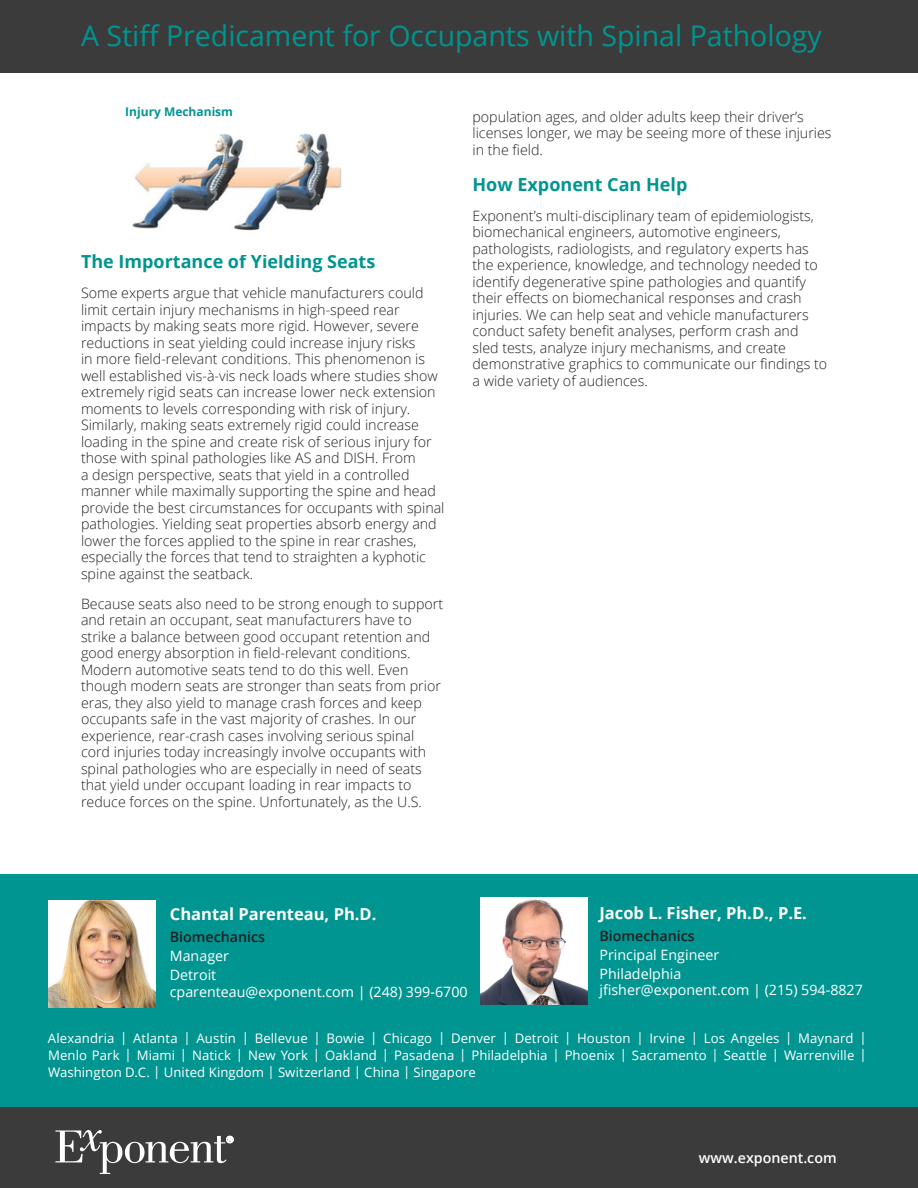
<style>
.page{position:relative;width:918px;height:1188px;background:#fff}
.page>*{position:absolute;margin:0;border:0;box-sizing:border-box;transform-origin:0 0}
.TL_title{font:28.5px "Open Sans";color:#009590}
.header_-_teal{font:700 18px "Open Sans";color:#009590}
.name{font:700 16.5px "Open Sans";color:#fff}
.main_text{font:300 14.25px/16.5px "Open Sans";color:#231f20}
.phone___email{font:14.25px/16.5px "Open Sans";color:#fff}
.practice_group{font:600 14.25px "Open Sans";color:#231f20}
.practice_group-2{font:600 14.25px "Open Sans";color:#fff}
.title___location{font:14.25px "Open Sans";color:#fff}
.office_locations{font:13.2px/17px "Open Sans";letter-spacing:.005em;color:#fff;text-align:justify}
.header_-_teal-2{font:700 12px "Open Sans";color:#009590}
</style>
<div class="page">
<div style="left:0;top:0;width:918px;height:72px;background:#3b3b3b"></div>
<div style="left:0;top:1107px;width:918px;height:81px;background:#3b3b3b"></div>
<svg style="left:55px;top:1130px;width:178px;height:44px"></svg>
<div style="left:0;top:875px;width:918px;height:232px;background:#009590"></div>
<img style="left:48px;top:900px;width:108px;height:108px">
<img style="left:480px;top:897px;width:108px;height:108px">
<img style="left:132px;top:133px;width:210px;height:98px">
<p class="TL_title" style="left:81px;top:16px;width:742px">A Stiff Predicament for Occupants with Spinal Pathology</p>
<p class="header_-_teal-2" style="left:125px;top:103px;width:109px">Injury Mechanism</p>
<p class="header_-_teal" style="left:81px;top:249px;width:296px">The Importance of Yielding Seats</p>
<p class="main_text" style="left:81px;top:285px;width:365px">Some experts argue that vehicle manufacturers could limit certain injury mechanisms in high-speed rear impacts by making seats more rigid. However, severe reductions in seat yielding could increase injury risks<br>in more field-relevant conditions. This phenomenon is well established vis-à-vis neck loads where studies show extremely rigid seats can increase lower neck extension moments to levels corresponding with risk of injury.<br>Similarly, making seats extremely rigid could increase loading in the spine and create risk of serious injury for those with spinal pathologies like AS and DISH. From<br>a design perspective, seats that yield in a controlled manner while maximally supporting the spine and head provide the best circumstances for occupants with spinal pathologies. Yielding seat properties absorb energy and lower the forces applied to the spine in rear crashes, especially the forces that tend to straighten a kyphotic spine against the seatback.</p>
<p class="main_text" style="left:81px;top:595px;width:364px">Because seats also need to be strong enough to support and retain an occupant, seat manufacturers have to strike a balance between good occupant retention and good energy absorption in field-relevant conditions.<br>Modern automotive seats tend to do this well. Even though modern seats are stronger than seats from prior eras, they also yield to manage crash forces and keep occupants safe in the vast majority of crashes. In our experience, rear-crash cases involving serious spinal cord injuries today increasingly involve occupants with spinal pathologies who are especially in need of seats that yield under occupant loading in rear impacts to reduce forces on the spine. Unfortunately, as the U.S.</p>
<p class="main_text" style="left:472px;top:108px;width:361px">population ages, and older adults keep their driver’s licenses longer, we may be seeing more of these injuries in the field.</p>
<p class="header_-_teal" style="left:472px;top:172px;width:216px">How Exponent Can Help</p>
<p class="main_text" style="left:472px;top:207px;width:356px">Exponent’s multi-disciplinary team of epidemiologists, biomechanical engineers, automotive engineers, pathologists, radiologists, and regulatory experts has the experience, knowledge, and technology needed to identify degenerative spine pathologies and quantify their effects on biomechanical responses and crash injuries. We can help seat and vehicle manufacturers conduct safety benefit analyses, perform crash and sled tests, analyze injury mechanisms, and create demonstrative graphics to communicate our findings to a wide variety of audiences.</p>
<p class="name" style="left:170px;top:902px;width:208px">Chantal Parenteau, Ph.D.</p>
<p class="practice_group" style="left:170px;top:927px;width:97px">Biomechanics</p>
<p class="title___location" style="left:170px;top:946px;width:61px">Manager</p>
<p class="phone___email" style="left:170px;top:967px;width:299px">Detroit<br>cparenteau@exponent.com | (248) 399-6700</p>
<p class="name" style="left:599px;top:901px;width:209px">Jacob L. Fisher, Ph.D., P.E.</p>
<p class="practice_group" style="left:599px;top:926px;width:97px">Biomechanics</p>
<p class="phone___email" style="left:599px;top:946px;width:121px">Principal Engineer</p>
<p class="phone___email" style="left:599px;top:965px;width:265px">Philadelphia<br>jfisher@exponent.com | (215) 594-8827</p>
<p class="office_locations" style="left:48px;top:1030px;width:820px">Alexandria | Atlanta | Austin | Bellevue | Bowie | Chicago | Denver | Detroit | Houston | Irvine | Los Angeles | Maynard | Menlo Park | Miami | Natick | New York | Oakland | Pasadena | Philadelphia | Phoenix | Sacramento | Seattle | Warrenville | Washington D.C. | United Kingdom | Switzerland | China | Singapore</p>
<p class="practice_group-2" style="left:699px;top:1148px;width:139px">www.exponent.com</p>
</div>
